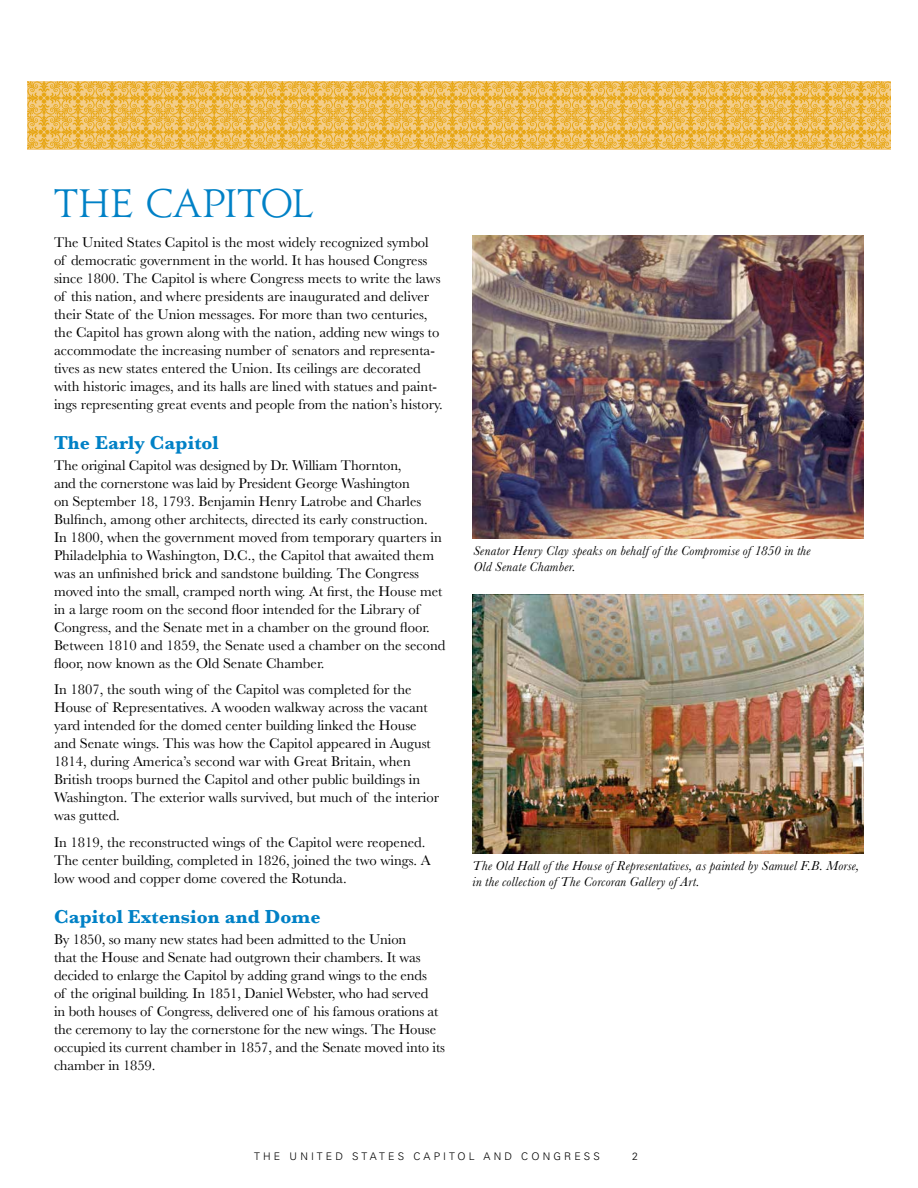
<style>
.page{position:relative;width:918px;height:1188px;background:#fff}
.page>*{position:absolute;margin:0;border:0;box-sizing:border-box;transform-origin:0 0}
.t1{font:36px "Jupiter Pro";color:#0081c6}
.t2{font:700 19.5px "Baskerville";letter-spacing:.005em;color:#0081c6}
.t3{font:14.7px/18px "Baskerville";color:#000}
.t4{font:italic 13.5px/16.5px "Baskerville";letter-spacing:.02em;color:#000}
.t5{font:300 10.5px "Univers LT Std";letter-spacing:.3em;color:#000}
</style>
<div class="page">
<svg style="left:27px;top:81px;width:681px;height:68px;background:#edbb55"></svg>
<svg style="left:708px;top:81px;width:183px;height:68px;background:#edbb55"></svg>
<img style="left:472px;top:235px;width:392px;height:303px">
<img style="left:472px;top:594px;width:392px;height:259px">
<h1 class="t1" style="left:54px;top:175px;width:261px">The CApiTol</h1>
<p class="t3" style="left:54px;top:233px;width:390px">The United States Capitol is the most widely recognized symbol of democratic government in the world. It has housed Congress since 1800. The Capitol is where Congress meets to write the laws of this nation, and where presidents are inaugurated and deliver their State of the Union messages. For more than two centuries, the Capitol has grown along with the nation, adding new wings to accommodate the increasing number of senators and representa&shy;tives as new states entered the Union. Its ceilings are decorated with historic images, and its halls are lined with statues and paint&shy;ings representing great events and people from the nation’s history.</p>
<h2 class="t2" style="left:54px;top:429px;width:166px">The Early Capitol</h2>
<p class="t3" style="left:54px;top:456px;width:393px">The original Capitol was designed by Dr. William Thornton,<br>and the cornerstone was laid by President George Washington<br>on September 18, 1793. Benjamin Henry Latrobe and Charles Bulfinch, among other architects, directed its early construction.<br>In 1800, when the government moved from temporary quarters in Philadelphia to Washington, D.C., the Capitol that awaited them was an unfinished brick and sandstone building. The Congress moved into the small, cramped north wing. At first, the House met in a large room on the second floor intended for the Library of Congress, and the Senate met in a chamber on the ground floor.<br>Between 1810 and 1859, the Senate used a chamber on the second floor, now known as the Old Senate Chamber.</p>
<p class="t3" style="left:54px;top:681px;width:387px">In 1807, the south wing of the Capitol was completed for the House of Representatives. A wooden walkway across the vacant yard intended for the domed center building linked the House and Senate wings. This was how the Capitol appeared in August 1814, during America’s second war with Great Britain, when British troops burned the Capitol and other public buildings in Washington. The exterior walls survived, but much of the interior was gutted.</p>
<p class="t3" style="left:54px;top:833px;width:378px">In 1819, the reconstructed wings of the Capitol were reopened.<br>The center building, completed in 1826, joined the two wings. A low wood and copper dome covered the Rotunda.</p>
<h2 class="t2" style="left:54px;top:903px;width:268px">Capitol Extension and Dome</h2>
<p class="t3" style="left:54px;top:931px;width:393px">By 1850, so many new states had been admitted to the Union<br>that the House and Senate had outgrown their chambers. It was decided to enlarge the Capitol by adding grand wings to the ends<br>of the original building. In 1851, Daniel Webster, who had served<br>in both houses of Congress, delivered one of his famous orations at the ceremony to lay the cornerstone for the new wings. The House occupied its current chamber in 1857, and the Senate moved into its chamber in 1859.</p>
<p class="t4" style="left:474px;top:542px;width:339px">Senator Henry Clay speaks on behalf of the Compromise of 1850 in the<br>Old Senate Chamber.</p>
<p class="t4" style="left:472px;top:857px;width:389px">The Old Hall of the House of Representatives, as painted by Samuel F.B. Morse, in the collection of The Corcoran Gallery of Art.</p>
<p class="t5" style="left:254px;top:1150px;width:347px">THE UNITED STATES CAPITOL AND CONGRESS</p>
<p class="t5" style="left:632px;top:1150px;width:7px">2</p>
</div>
